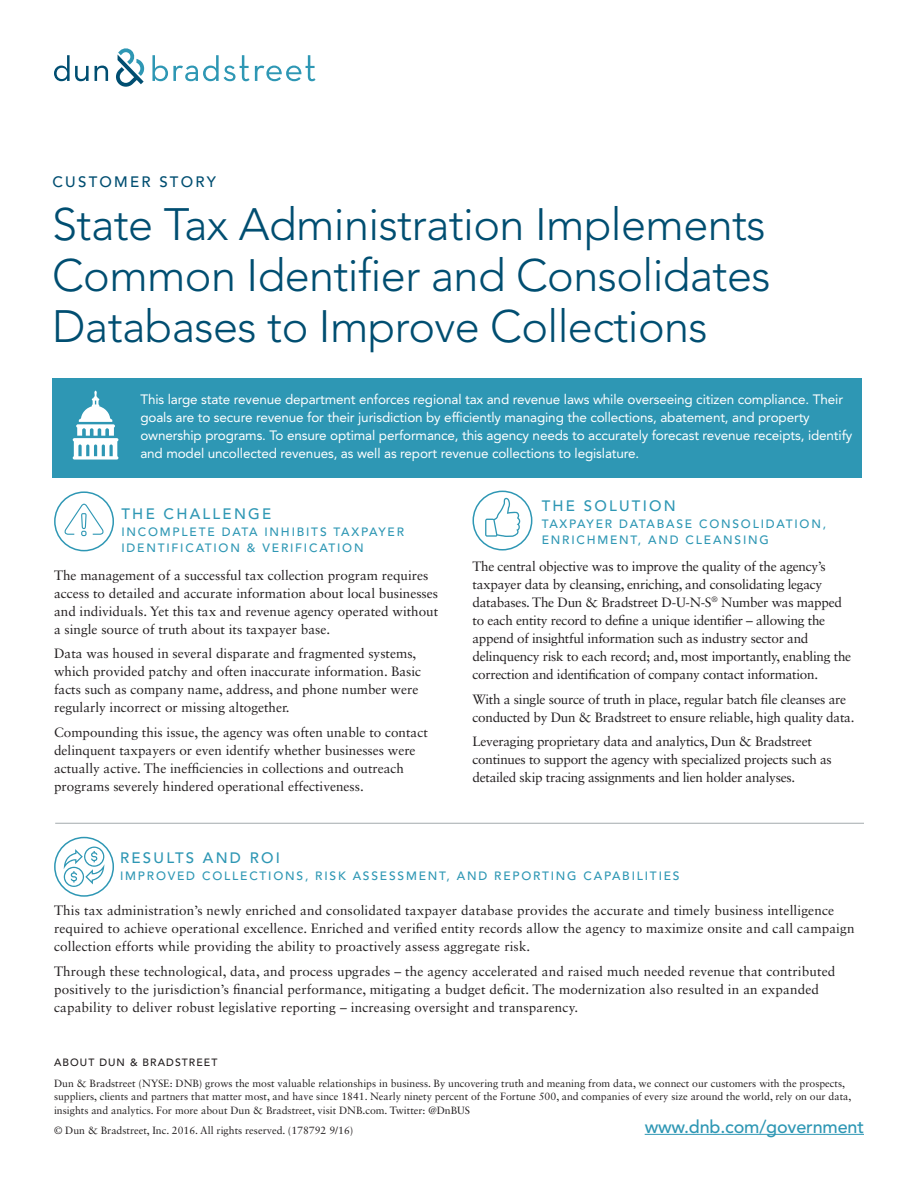
<style>
.page{position:relative;width:918px;height:1188px;background:#fff}
.page>*{position:absolute;margin:0;border:0;box-sizing:border-box;transform-origin:0 0}
._05_Body_Copy{font:300 45px/51px "Avenir LT Std";letter-spacing:-.015em;color:#004e71;text-align:justify}
._05_Body_Copy-2{font:500 18px "Avenir LT Std";letter-spacing:-.01em;color:#2e97b4}
.Cover_Subhead{font:500 15px "Avenir LT Std";letter-spacing:.15em;color:#2e97b4}
.Cover_Subhead-2{font:500 15px "Avenir LT Std";letter-spacing:.15em;color:#004e71}
.Cover_Subhead-3{font:13.5px/18px "Sabon LT Std";color:#231f20}
.Cover_Subhead-4{font:13.5px/18px "Sabon LT Std";letter-spacing:-.02em;color:#231f20}
.Cover_Subhead-5{font:13.5px/18px "Avenir LT Std";letter-spacing:-.01em;color:#fff}
.Cover_Subhead-6{font:500 12px/16.5px "Avenir LT Std";letter-spacing:.15em;color:#2e97b4}
.Boilerplate{font:10.5px/13.5px "Sabon LT Std";color:#231f20}
.Boilerplate-2{font:500 10.5px "Avenir LT Std";letter-spacing:.1em;color:#231f20}
</style>
<div class="page">
<div style="left:54px;top:491px;width:60px;height:60px;border:2px solid #2e97b4;border-radius:50%"></div>
<svg style="left:64px;top:504px;width:40px;height:32px"></svg>
<div style="left:54px;top:837px;width:60px;height:60px;border:2px solid #2e97b4;border-radius:50%"></div>
<svg style="left:64px;top:847px;width:40px;height:40px"></svg>
<hr style="left:55px;top:823px;width:809px;height:1px;background:#a4aaad">
<div style="left:53px;top:378px;width:809px;height:100px;background:#2e97b4"></div>
<svg style="left:73px;top:391px;width:45px;height:69px"></svg>
<div style="left:472px;top:491px;width:60px;height:60px;border:2px solid #2e97b4;border-radius:50%"></div>
<svg style="left:485px;top:498px;width:35px;height:39px"></svg>
<svg style="left:54px;top:48px;width:90px;height:39px"></svg>
<svg style="left:152px;top:55px;width:164px;height:26px"></svg>
<hr style="left:645px;top:1134px;width:219px;height:1px;background:#2e97b4">
<p class="Cover_Subhead-2" style="left:52px;top:173px;width:165px">CUSTOMER STORY</p>
<p class="_05_Body_Copy" style="left:52px;top:199px;width:720px">State Tax Administration Implements Common Identifier and Consolidates Databases to Improve Collections</p>
<p class="Cover_Subhead-5" style="left:140px;top:391px;width:713px">This large state revenue department enforces regional tax and revenue laws while overseeing citizen compliance. Their goals are to secure revenue for their jurisdiction by efficiently managing the collections, abatement, and property ownership programs. To ensure optimal performance, this agency needs to accurately forecast revenue receipts, identify and model uncollected revenues, as well as report revenue collections to legislature.</p>
<p class="Cover_Subhead" style="left:121px;top:506px;width:151px">THE CHALLENGE</p>
<p class="Cover_Subhead-6" style="left:121px;top:524px;width:284px">INCOMPLETE DATA INHIBITS TAXPAYER<br>IDENTIFICATION &amp; VERIFICATION</p>
<p class="Cover_Subhead-3" style="left:54px;top:566px;width:386px">The management of a successful tax collection program requires access to detailed and accurate information about local businesses and individuals. Yet this tax and revenue agency operated without a single source of truth about its taxpayer base.</p>
<p class="Cover_Subhead-3" style="left:54px;top:645px;width:369px">Data was housed in several disparate and fragmented systems, which provided patchy and often inaccurate information. Basic facts such as company name, address, and phone number were regularly incorrect or missing altogether.</p>
<p class="Cover_Subhead-3" style="left:54px;top:723px;width:375px">Compounding this issue, the agency was often unable to contact delinquent taxpayers or even identify whether businesses were actually active. The inefficiencies in collections and outreach programs severely hindered operational effectiveness.</p>
<p class="Cover_Subhead" style="left:542px;top:497px;width:136px">THE SOLUTION</p>
<p class="Cover_Subhead-6" style="left:542px;top:516px;width:286px">TAXPAYER DATABASE CONSOLIDATION,<br>ENRICHMENT, AND CLEANSING</p>
<p class="Cover_Subhead-4" style="left:472px;top:557px;width:380px">The central objective was to improve the quality of the agency’s taxpayer data by cleansing, enriching, and consolidating legacy databases. The Dun &amp; Bradstreet D-U-N-S<sup>®</sup> Number was mapped to each entity record to define a unique identifier – allowing the append of insightful information such as industry sector and delinquency risk to each record; and, most importantly, enabling the correction and identification of company contact information.</p>
<p class="Cover_Subhead-4" style="left:472px;top:690px;width:383px">With a single source of truth in place, regular batch file cleanses are conducted by Dun &amp; Bradstreet to ensure reliable, high quality data.</p>
<p class="Cover_Subhead-4" style="left:472px;top:733px;width:361px">Leveraging proprietary data and analytics, Dun &amp; Bradstreet continues to support the agency with specialized projects such as detailed skip tracing assignments and lien holder analyses.</p>
<p class="Cover_Subhead" style="left:120px;top:850px;width:161px">RESULTS AND ROI</p>
<p class="Cover_Subhead-6" style="left:120px;top:868px;width:561px">IMPROVED COLLECTIONS, RISK ASSESSMENT, AND REPORTING CAPABILITIES</p>
<p class="Cover_Subhead-3" style="left:54px;top:901px;width:802px">This tax administration’s newly enriched and consolidated taxpayer database provides the accurate and timely business intelligence required to achieve operational excellence. Enriched and verified entity records allow the agency to maximize onsite and call campaign collection efforts while providing the ability to proactively assess aggregate risk.</p>
<p class="Cover_Subhead-3" style="left:54px;top:962px;width:783px">Through these technological, data, and process upgrades – the agency accelerated and raised much needed revenue that contributed positively to the jurisdiction’s financial performance, mitigating a budget deficit. The modernization also resulted in an expanded capability to deliver robust legislative reporting – increasing oversight and transparency.</p>
<p class="Boilerplate-2" style="left:54px;top:1057px;width:165px">ABOUT DUN &amp; BRADSTREET</p>
<p class="Boilerplate" style="left:54px;top:1076px;width:799px">Dun &amp; Bradstreet (NYSE: DNB) grows the most valuable relationships in business. By uncovering truth and meaning from data, we connect our customers with the prospects, suppliers, clients and partners that matter most, and have since 1841. Nearly ninety percent of the Fortune 500, and companies of every size around the world, rely on our data, insights and analytics. For more about Dun &amp; Bradstreet, visit DNB.com. Twitter: @DnBUS</p>
<p class="Boilerplate" style="left:54px;top:1123px;width:301px">© Dun &amp; Bradstreet, Inc. 2016. All rights reserved. (178792 9/16)</p>
<p class="_05_Body_Copy-2" style="left:645px;top:1116px;width:221px">www.dnb.com/government</p>
</div>
